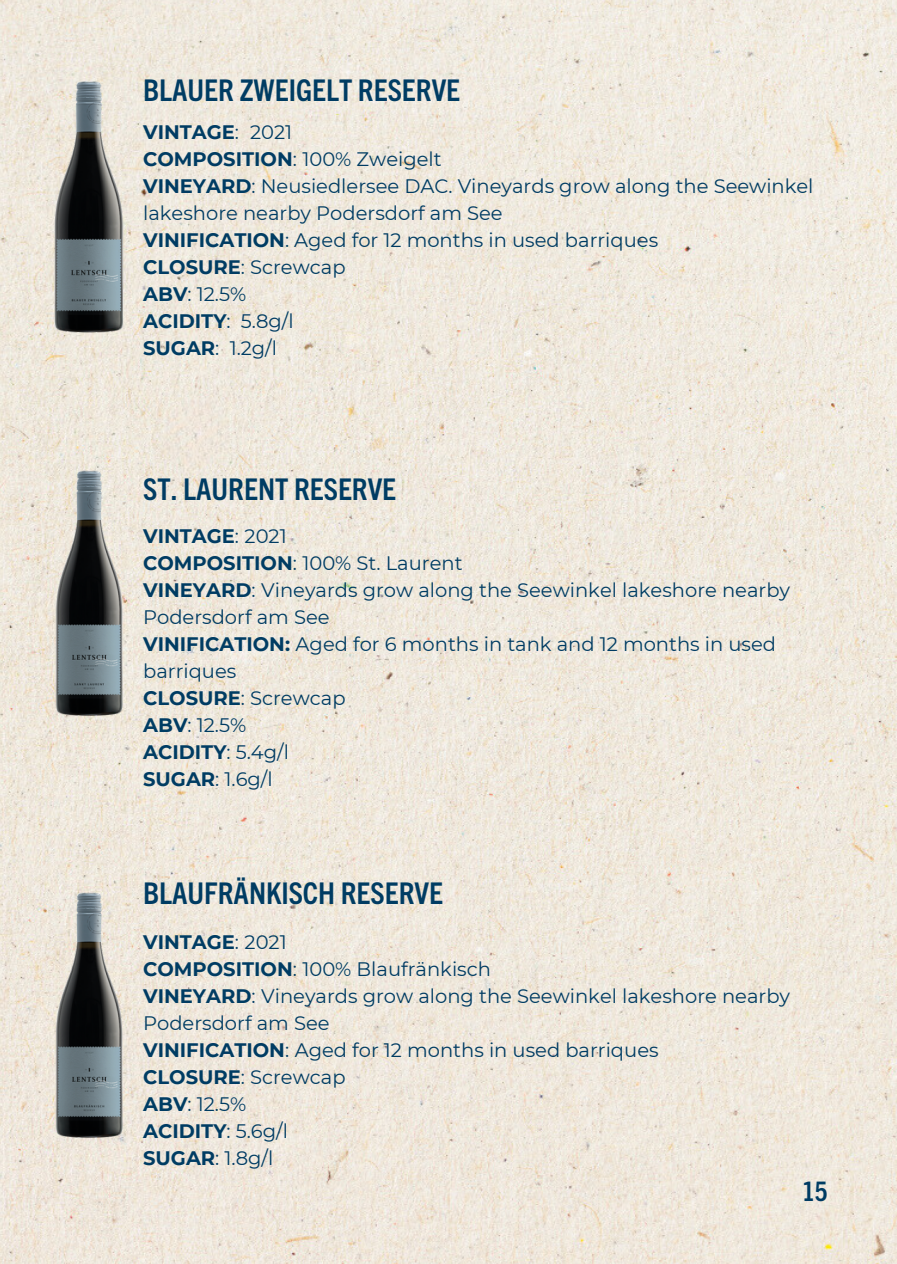
<style>
.page{position:relative;width:897px;height:1264px;background:#fff}
.page>*{position:absolute;margin:0;border:0;box-sizing:border-box;transform-origin:0 0}
.t1{font:700 condensed 30px "Trade Gothic Next LT Pro";color:#003c63}
.t2{font:700 condensed 27px "Trade Gothic Next LT Pro";color:#003c63}
.t3{font:19.5px/27px "Montserrat";color:#003c63}
.t4{font:700 19.5px "Montserrat";color:#003c63}
.s1{font-weight:400}
.s2{font-weight:700}
</style>
<div class="page">
<img style="left:0;top:0;width:897px;height:1263px">
<img style="left:55px;top:80px;width:68px;height:252px">
<img style="left:55px;top:470px;width:68px;height:247px">
<img style="left:55px;top:892px;width:68px;height:246px">
<p class="t1" style="left:143px;top:69px;width:318px">BLAUER ZWEIGELT RESERVE</p>
<p class="t4" style="left:143px;top:120px;width:97px">VINTAGE<span class="s1">:</span></p>
<p class="t3" style="left:143px;top:119px;width:300px;text-indent:107px">2021<br><span class="s2">COMPOSITION</span>: 100% Zweigelt</p>
<p class="t3" style="left:143px;top:173px;width:672px"><span class="s2">VINEYARD</span>: Neusiedlersee DAC. Vineyards grow along the Seewinkel lakeshore nearby Podersdorf am See</p>
<p class="t3" style="left:143px;top:227px;width:516px"><span class="s2">VINIFICATION</span>: Aged for 12 months in used barriques</p>
<p class="t3" style="left:143px;top:254px;width:204px"><span class="s2">CLOSURE</span>: Screwcap</p>
<p class="t3" style="left:143px;top:281px;width:105px"><span class="s2">ABV</span>: 12.5%</p>
<p class="t4" style="left:143px;top:309px;width:152px">ACIDITY<span class="s1">: 5.8g/l</span></p>
<h1 class="t3" style="left:143px;top:335px;width:135px"><span class="s2">SUGAR</span>: 1.2g/l</h1>
<p class="t1" style="left:143px;top:468px;width:255px">ST. LAURENT RESERVE</p>
<p class="t4" style="left:143px;top:524px;width:145px">VINTAGE<span class="s1">: 2021</span></p>
<p class="t3" style="left:143px;top:549px;width:321px"><span class="s2">COMPOSITION</span>: 100% St. Laurent</p>
<p class="t3" style="left:143px;top:576px;width:648px"><span class="s2">VINEYARD</span>: Vineyards grow along the Seewinkel lakeshore nearby<br>Podersdorf am See</p>
<p class="t3" style="left:143px;top:630px;width:634px"><span class="s2">VINIFICATION:</span> Aged for 6 months in tank and 12 months in used barriques</p>
<p class="t3" style="left:143px;top:684px;width:204px"><span class="s2">CLOSURE</span>: Screwcap</p>
<p class="t3" style="left:143px;top:711px;width:105px"><span class="s2">ABV</span>: 12.5%</p>
<p class="t4" style="left:143px;top:740px;width:147px">ACIDITY<span class="s1">: 5.4g/l</span></p>
<p class="t3" style="left:143px;top:765px;width:131px"><span class="s2">SUGAR</span>: 1.6g/l</p>
<h1 class="t1" style="left:143px;top:872px;width:301px">BLAUFRÄNKISCH RESERVE</h1>
<p class="t4" style="left:143px;top:929px;width:145px">VINTAGE<span class="s1">: 2021</span></p>
<p class="t3" style="left:143px;top:955px;width:349px"><span class="s2">COMPOSITION</span>: 100% Blaufränkisch</p>
<p class="t3" style="left:143px;top:982px;width:648px"><span class="s2">VINEYARD</span>: Vineyards grow along the Seewinkel lakeshore nearby<br>Podersdorf am See</p>
<p class="t3" style="left:143px;top:1036px;width:517px"><span class="s2">VINIFICATION</span>: Aged for 12 months in used barriques</p>
<p class="t3" style="left:143px;top:1063px;width:204px"><span class="s2">CLOSURE</span>: Screwcap</p>
<p class="t3" style="left:143px;top:1090px;width:105px"><span class="s2">ABV</span>: 12.5%</p>
<p class="t4" style="left:143px;top:1118px;width:146px">ACIDITY<span class="s1">: 5.6g/l</span></p>
<p class="t3" style="left:143px;top:1144px;width:132px"><span class="s2">SUGAR</span>: 1.8g/l</p>
<p class="t2" style="left:802px;top:1172px;width:27px">15</p>
</div>
